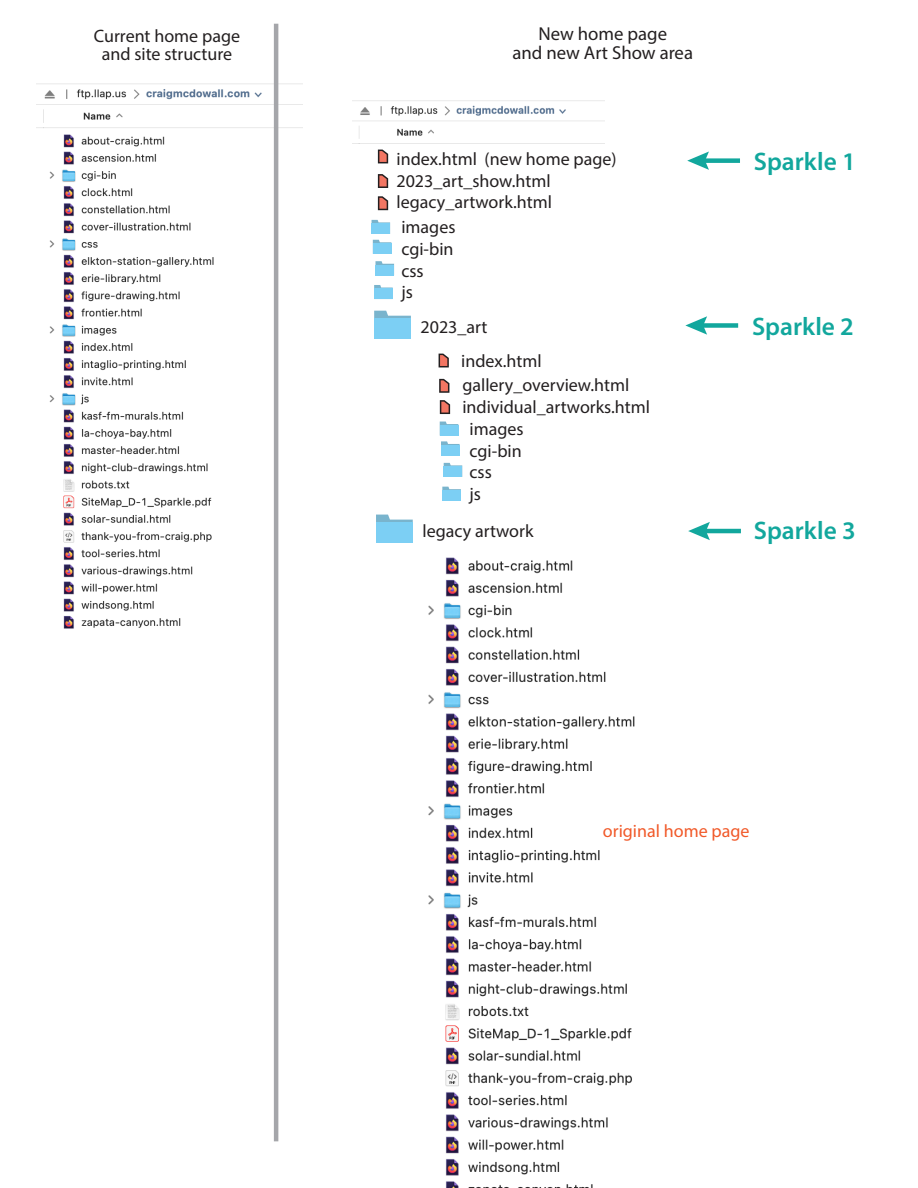
<style>
.page{position:relative;width:918px;height:1188px;background:#fff}
.page>*{position:absolute;margin:0;border:0;box-sizing:border-box;transform-origin:0 0}
.t1{font:600 25.35px "Myriad Pro";color:#12a79d}
.t2{font:18.75px/18.8px "Myriad Pro";color:#231f20;text-align:center}
.t3{font:18px/21.6px "Myriad Pro";color:#231f20}
.t4{font:18px "Myriad Pro";color:#f15929}
</style>
<div class="page">
<img style="left:36px;top:80px;width:267px;height:582px">
<hr style="left:274px;top:24px;width:4px;height:1117px;background:#a5a6aa">
<img style="left:353px;top:100px;width:252px;height:44px">
<img style="left:428px;top:557px;width:207px;height:631px">
<svg style="left:378px;top:150px;width:10px;height:13px"></svg>
<svg style="left:378px;top:174px;width:10px;height:14px"></svg>
<svg style="left:439px;top:379px;width:10px;height:14px"></svg>
<svg style="left:439px;top:354px;width:10px;height:13px"></svg>
<svg style="left:440px;top:400px;width:10px;height:14px"></svg>
<svg style="left:378px;top:196px;width:10px;height:14px"></svg>
<svg style="left:374px;top:311px;width:37px;height:7px"></svg>
<div style="left:374px;top:318px;width:37px;height:21px;background:#7ccff4"></div>
<svg style="left:376px;top:515px;width:37px;height:7px"></svg>
<div style="left:376px;top:522px;width:37px;height:21px;background:#7ccff4"></div>
<svg style="left:440px;top:422px;width:20px;height:23px"></svg>
<div style="left:441px;top:445px;width:19px;height:11px;background:#7ccff4"></div>
<svg style="left:444px;top:463px;width:18px;height:4px"></svg>
<div style="left:444px;top:467px;width:18px;height:10px;background:#7ccff4"></div>
<svg style="left:442px;top:487px;width:19px;height:3px"></svg>
<div style="left:442px;top:490px;width:19px;height:11px;background:#7ccff4"></div>
<div style="left:702px;top:158px;width:38px;height:5px;background:#12a79d"></div>
<svg style="left:687px;top:152px;width:22px;height:18px"></svg>
<div style="left:700px;top:323px;width:38px;height:5px;background:#12a79d"></div>
<svg style="left:685px;top:316px;width:22px;height:19px"></svg>
<hr style="left:703px;top:529px;width:38px;height:4px;background:#12a79d">
<svg style="left:688px;top:522px;width:22px;height:18px"></svg>
<svg style="left:372px;top:220px;width:18px;height:4px"></svg>
<div style="left:372px;top:224px;width:18px;height:10px;background:#7ccff4"></div>
<svg style="left:373px;top:240px;width:18px;height:3px"></svg>
<div style="left:373px;top:243px;width:18px;height:11px;background:#7ccff4"></div>
<svg style="left:376px;top:261px;width:18px;height:4px"></svg>
<div style="left:376px;top:265px;width:18px;height:10px;background:#7ccff4"></div>
<svg style="left:374px;top:285px;width:19px;height:4px"></svg>
<div style="left:374px;top:289px;width:19px;height:10px;background:#7ccff4"></div>
<p class="t3" style="left:94px;top:26px;width:148px;line-height:18px;text-align:center">Current home page and site structure</p>
<p class="t2" style="left:512px;top:24px;width:182px">New home page<br>and new Art Show area</p>
<p class="t3" style="left:396px;top:148px;width:222px">index.html (new home page)<br>2023_art_show.html legacy_artwork.html</p>
<p class="t3" style="left:401px;top:216px;width:56px">images cgi-bin css<br>js</p>
<p class="t3" style="left:421px;top:316px;width:68px">2023_art</p>
<p class="t3" style="left:461px;top:350px;width:82px">index.html</p>
<p class="t3" style="left:462px;top:374px;width:189px">gallery_overview.html individual_artworks.html</p>
<p class="t3" style="left:470px;top:418px;width:56px">images cgi-bin css<br>js</p>
<p class="t3" style="left:422px;top:520px;width:113px">legacy artwork</p>
<h1 class="t1" style="left:754px;top:145px;width:103px">Sparkle 1</h1>
<h1 class="t1" style="left:752px;top:310px;width:103px">Sparkle 2</h1>
<h1 class="t1" style="left:754px;top:515px;width:103px">Sparkle 3</h1>
<p class="t4" style="left:603px;top:820px;width:148px">original home page</p>
</div>
